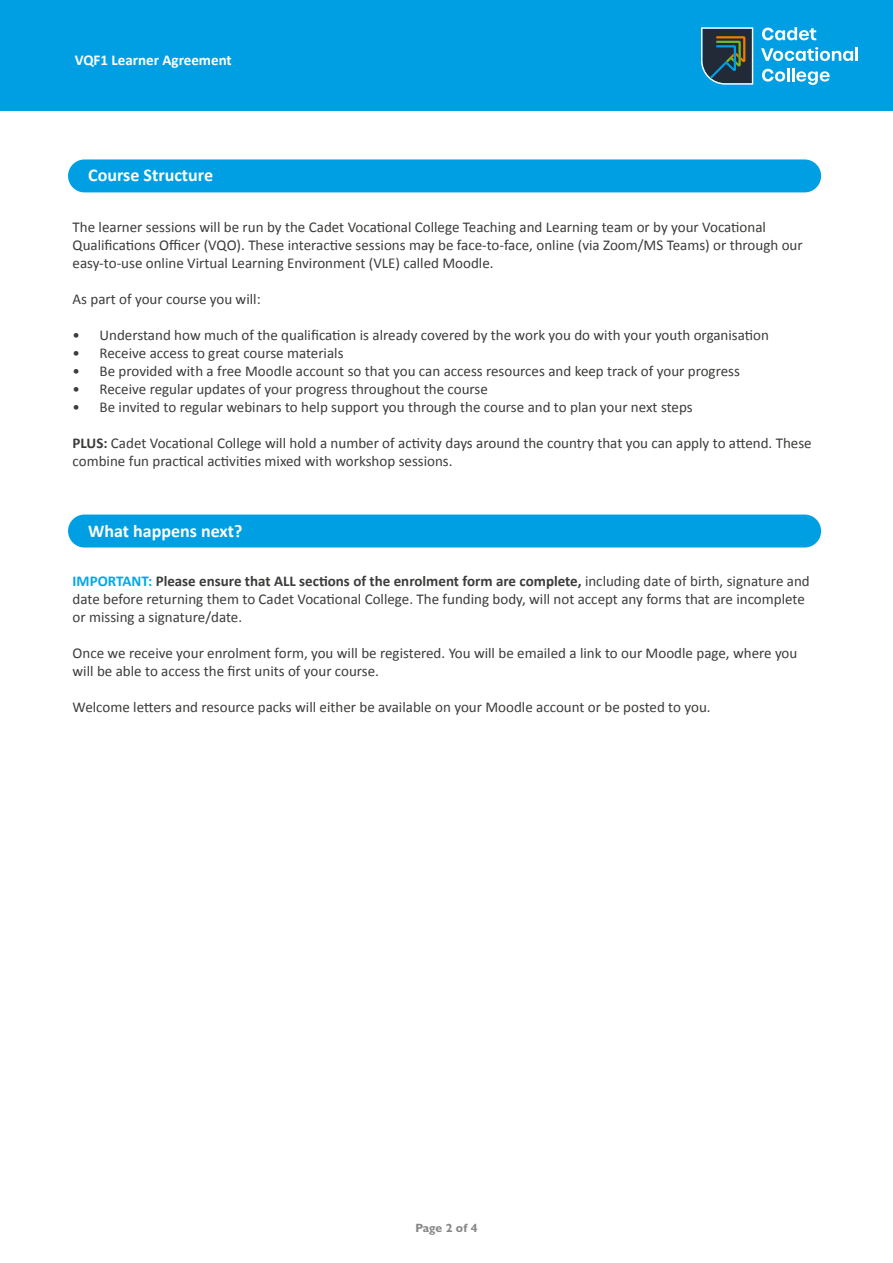
<style>
.page{position:relative;width:893px;height:1263px;background:#fff}
.page>*{position:absolute;margin:0;border:0;box-sizing:border-box;transform-origin:0 0}
.t1{font:700 18px "Calibri";color:#fff}
.t2{font:15px/18px "Calibri";color:#3c3c3b}
.t3{font:700 15px "Calibri";color:#fff}
.t4{font:700 12px "Gill Sans Nova";color:#878787}
.s1{font-weight:700}
.s2{font-weight:700;color:#00a8e7}
</style>
<div class="page">
<div style="left:68px;top:159px;width:753px;height:33px;background:#009fe3;border-radius:16px"></div>
<div style="left:68px;top:514px;width:753px;height:33px;background:#009fe3;border-radius:16px"></div>
<div style="left:0;top:0;width:893px;height:111px;background:#009fe3"></div>
<svg style="left:762px;top:27px;width:54px;height:13px"></svg>
<svg style="left:761px;top:47px;width:97px;height:14px"></svg>
<svg style="left:762px;top:68px;width:68px;height:17px"></svg>
<svg style="left:701px;top:27px;width:52px;height:58px;background:#3e545a"></svg>
<p class="t3" style="left:75px;top:51px;width:159px">VQF1 Learner Agreement</p>
<p class="t1" style="left:88px;top:164px;width:126px">Course Structure</p>
<p class="t2" style="left:73px;top:218px;width:732px">The learner sessions will be run by the Cadet Vocational College Teaching and Learning team or by your Vocational<br>Qualifications Officer (VQO). These interactive sessions may be face-to-face, online (via Zoom/MS Teams) or through our easy-to-use online Virtual Learning Environment (VLE) called Moodle.</p>
<p class="t2" style="left:73px;top:290px;width:190px">As part of your course you will:</p>
<p class="t2" style="left:73px;top:326px;width:698px">• Understand how much of the qualification is already covered by the work you do with your youth organisation</p>
<p class="t2" style="left:73px;top:344px;width:272px">• Receive access to great course materials</p>
<p class="t2" style="left:73px;top:362px;width:669px">• Be provided with a free Moodle account so that you can access resources and keep track of your progress</p>
<p class="t2" style="left:73px;top:380px;width:417px">• Receive regular updates of your progress throughout the course</p>
<p class="t2" style="left:73px;top:398px;width:622px">• Be invited to regular webinars to help support you through the course and to plan your next steps</p>
<p class="t2" style="left:73px;top:434px;width:741px"><span class="s1">PLUS:</span> Cadet Vocational College will hold a number of activity days around the country that you can apply to attend. These combine fun practical activities mixed with workshop sessions.</p>
<p class="t1" style="left:88px;top:519px;width:156px">What happens next?</p>
<p class="t2" style="left:73px;top:571px;width:739px"><span class="s2">IMPORTANT:</span> <span class="s1">Please ensure that ALL sections of the enrolment form are complete,</span> including date of birth, signature and date before returning them to Cadet Vocational College. The funding body, will not accept any forms that are incomplete or missing a signature/date.</p>
<p class="t2" style="left:73px;top:643px;width:726px">Once we receive your enrolment form, you will be registered. You will be emailed a link to our Moodle page, where you will be able to access the first units of your course.</p>
<p class="t2" style="left:73px;top:697px;width:640px">Welcome letters and resource packs will either be available on your Moodle account or be posted to you.</p>
<p class="t4" style="left:415px;top:1221px;width:64px">Page 2 of 4</p>
</div>
